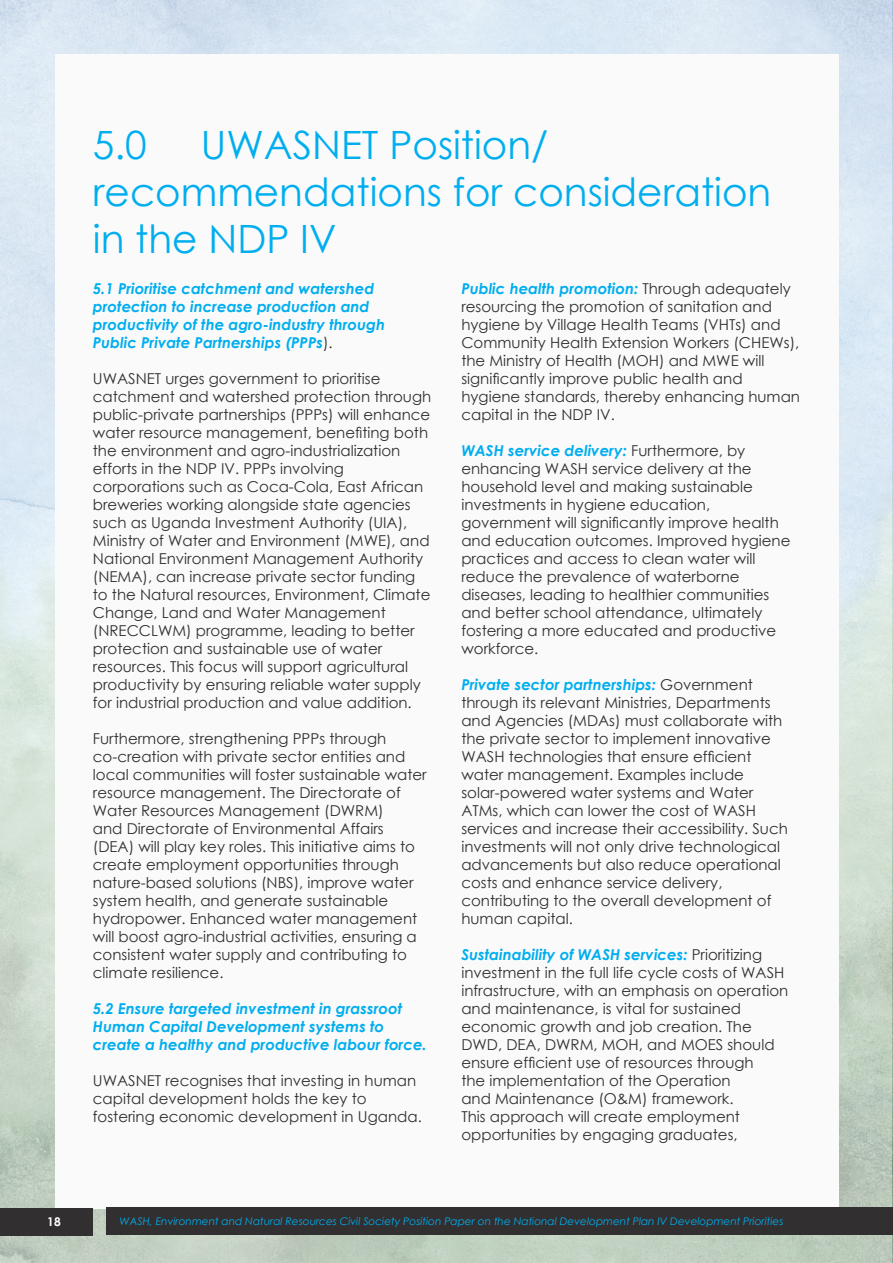
<style>
.page{position:relative;width:893px;height:1263px;background:#fff}
.page>*{position:absolute;margin:0;border:0;box-sizing:border-box;transform-origin:0 0}
.t1{font:39px/46.8px "Century Gothic";color:#00aeef}
.t2{font:15px/18px "Century Gothic";color:#312f30}
.t3{font:italic 700 15px/18px "Century Gothic";color:#00aeef}
.t4{font:700 12px "Century Gothic";color:#fff}
.t5{font:italic 10.5px "Century Gothic";color:#00aeef}
.s1{font-weight:400;font-style:normal;color:#312f30}
.s2{font-weight:700;font-style:italic;color:#00aeef}
</style>
<div class="page">
<img style="left:0;top:0;width:893px;height:1263px">
<div style="left:55px;top:55px;width:783px;height:1154px;background:#fafafa"></div>
<div style="left:106px;top:1207px;width:787px;height:28px;background:#312f30"></div>
<div style="left:0;top:1208px;width:92px;height:27px;background:#312f30"></div>
<p class="t1" style="left:93px;top:121px;width:680px;text-indent:108px">UWASNET Position/ recommendations for consideration in the NDP IV</p>
<p class="t1" style="left:93px;top:121px;width:56px">5.0</p>
<p class="t3" style="left:93px;top:279px;width:294px">5.1 Prioritise catchment and watershed protection to increase production and productivity of the agro-industry through Public Private Partnerships (PPPs<span class="s1">).</span></p>
<p class="t2" style="left:93px;top:369px;width:340px">UWASNET urges government to prioritise catchment and watershed protection through public-private partnerships (PPPs) will enhance water resource management, benefiting both the environment and agro-industrialization efforts in the NDP IV. PPPs involving corporations such as Coca-Cola, East African breweries working alongside state agencies such as Uganda Investment Authority (UIA), Ministry of Water and Environment (MWE), and National Environment Management Authority (NEMA), can increase private sector funding to the Natural resources, Environment, Climate Change, Land and Water Management (NRECCLWM) programme, leading to better protection and sustainable use of water resources. This focus will support agricultural productivity by ensuring reliable water supply for industrial production and value addition.</p>
<p class="t2" style="left:93px;top:729px;width:335px">Furthermore, strengthening PPPs through co-creation with private sector entities and local communities will foster sustainable water resource management. The Directorate of Water Resources Management (DWRM)<br>and Directorate of Environmental Affairs (DEA) will play key roles. This initiative aims to create employment opportunities through nature-based solutions (NBS), improve water system health, and generate sustainable hydropower. Enhanced water management will boost agro-industrial activities, ensuring a consistent water supply and contributing to climate resilience.</p>
<p class="t3" style="left:93px;top:999px;width:335px">5.2 Ensure targeted investment in grassroot<br>Human Capital Development systems to create a healthy and productive labour force.</p>
<p class="t2" style="left:93px;top:1071px;width:330px">UWASNET recognises that investing in human capital development holds the key to fostering economic development in Uganda.</p>
<p class="t2" style="left:461px;top:279px;width:340px"><span class="s2">Public health promotion:</span> Through adequately resourcing the promotion of sanitation and hygiene by Village Health Teams (VHTs) and Community Health Extension Workers (CHEWs), the Ministry of Health (MOH) and MWE will significantly improve public health and hygiene standards, thereby enhancing human capital in the NDP IV.</p>
<p class="t2" style="left:461px;top:441px;width:331px"><span class="s2">WASH service delivery:</span> Furthermore, by enhancing WASH service delivery at the household level and making sustainable investments in hygiene education, government will significantly improve health and education outcomes. Improved hygiene practices and access to clean water will reduce the prevalence of waterborne diseases, leading to healthier communities and better school attendance, ultimately fostering a more educated and productive workforce.</p>
<p class="t2" style="left:461px;top:675px;width:328px"><span class="s2">Private sector partnerships:</span> Government through its relevant Ministries, Departments and Agencies (MDAs) must collaborate with the private sector to implement innovative WASH technologies that ensure efficient water management. Examples include solar-powered water systems and Water ATMs, which can lower the cost of WASH services and increase their accessibility. Such investments will not only drive technological advancements but also reduce operational costs and enhance service delivery, contributing to the overall development of human capital.</p>
<p class="t2" style="left:461px;top:945px;width:329px"><span class="s2">Sustainability of WASH services:</span> Prioritizing investment in the full life cycle costs of WASH infrastructure, with an emphasis on operation and maintenance, is vital for sustained economic growth and job creation. The DWD, DEA, DWRM, MOH, and MOES should ensure efficient use of resources through<br>the implementation of the Operation<br>and Maintenance (O&amp;M) framework.<br>This approach will create employment opportunities by engaging graduates,</p>
<p class="t4" style="left:47px;top:1213px;width:15px">18</p>
<p class="t5" style="left:120px;top:1214px;width:665px">WASH, Environment and Natural Resources Civil Society Position Paper on the National Development Plan IV Development Priorities</p>
</div>
